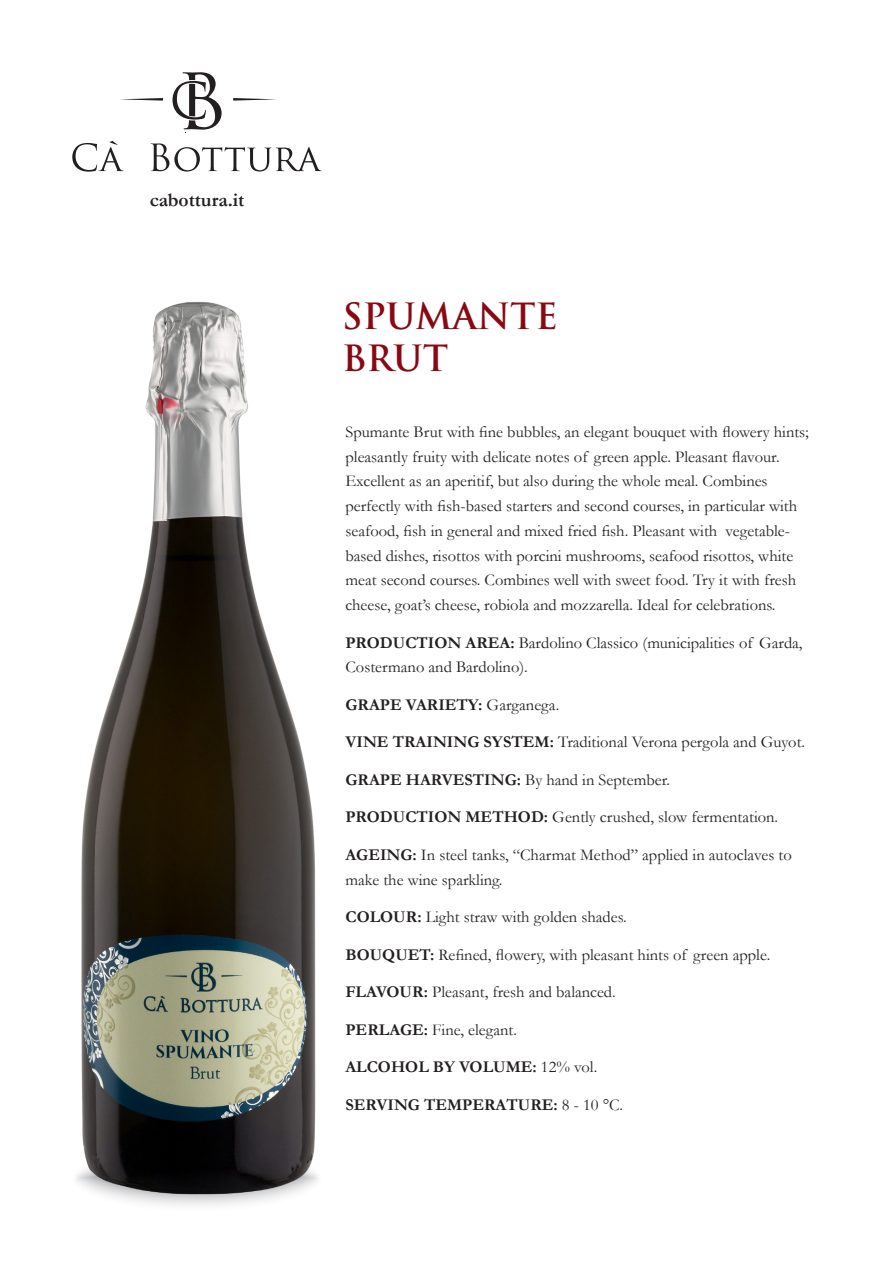
<style>
.page{position:relative;width:893px;height:1263px;background:#fff}
.page>*{position:absolute;margin:0;border:0;box-sizing:border-box;transform-origin:0 0}
.t1{font:700 35.25px/42px "Trajan Pro";color:#880913}
.t2{font:700 19.5px "Garamond";color:#231f20}
.t3{font:16.5px/24.8px "Garamond";color:#231f20}
.t4{font:700 16.5px "Garamond";color:#231f20}
.s1{font-weight:700}
.s2{font-weight:400}
</style>
<div class="page">
<svg style="left:72px;top:1144px;width:250px;height:69px"></svg>
<svg style="left:172px;top:72px;width:50px;height:58px"></svg>
<svg style="left:72px;top:141px;width:52px;height:31px"></svg>
<svg style="left:151px;top:143px;width:171px;height:29px"></svg>
<svg style="left:120px;top:98px;width:43px;height:3px"></svg>
<svg style="left:233px;top:98px;width:43px;height:3px"></svg>
<img style="left:72px;top:301px;width:250px;height:896px">
<p class="t2" style="left:150px;top:188px;width:96px">cabottura.it</p>
<p class="t1" style="left:342px;top:296px;width:217px">SPUMANTE<br>BRUT</p>
<p class="t3" style="left:345px;top:419px;width:465px">Spumante Brut with fine bubbles, an elegant bouquet with flowery hints; pleasantly fruity with delicate notes of green apple. Pleasant flavour.<br>Excellent as an aperitif, but also during the whole meal. Combines perfectly with fish-based starters and second courses, in particular with seafood, fish in general and mixed fried fish. Pleasant with vegetable&shy;based dishes, risottos with porcini mushrooms, seafood risottos, white meat second courses. Combines well with sweet food. Try it with fresh cheese, goat’s cheese, robiola and mozzarella. Ideal for celebrations.</p>
<p class="t3" style="left:345px;top:630px;width:459px"><span class="s1">PRODUCTION AREA:</span> Bardolino Classico (municipalities of Garda,<br>Costermano and Bardolino).</p>
<p class="t4" style="left:345px;top:695px;width:215px">GRAPE VARIETY: <span class="s2">Garganega.</span></p>
<p class="t3" style="left:345px;top:730px;width:461px"><span class="s1">VINE TRAINING SYSTEM:</span> Traditional Verona pergola and Guyot.</p>
<p class="t3" style="left:345px;top:767px;width:326px"><span class="s1">GRAPE HARVESTING:</span> By hand in September.</p>
<p class="t3" style="left:345px;top:805px;width:434px"><span class="s1">PRODUCTION METHOD:</span> Gently crushed, slow fermentation.</p>
<p class="t3" style="left:345px;top:842px;width:448px"><span class="s1">AGEING:</span> In steel tanks, “Charmat Method” applied in autoclaves to make the wine sparkling.</p>
<p class="t3" style="left:345px;top:904px;width:283px"><span class="s1">COLOUR:</span> Light straw with golden shades.</p>
<p class="t3" style="left:345px;top:942px;width:426px"><span class="s1">BOUQUET:</span> Refined, flowery, with pleasant hints of green apple.</p>
<p class="t3" style="left:345px;top:979px;width:272px"><span class="s1">FLAVOUR:</span> Pleasant, fresh and balanced.</p>
<p class="t3" style="left:345px;top:1017px;width:173px"><span class="s1">PERLAGE:</span> Fine, elegant.</p>
<p class="t4" style="left:345px;top:1057px;width:253px">ALCOHOL BY VOLUME: <span class="s2">12% vol.</span></p>
<p class="t4" style="left:345px;top:1095px;width:279px">SERVING TEMPERATURE: <span class="s2">8 - 10 °C.</span></p>
</div>
